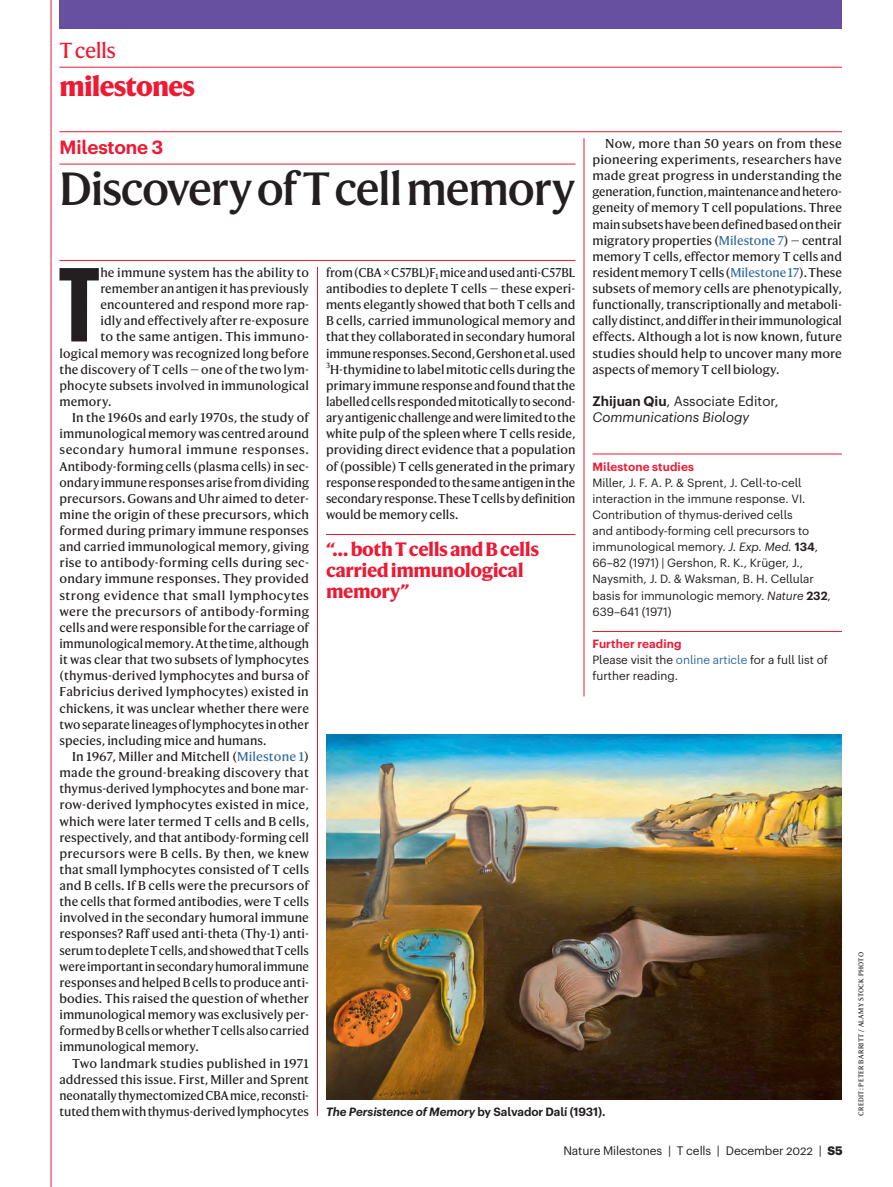
<style>
.page{position:relative;width:893px;height:1187px;background:#fff}
.page>*{position:absolute;margin:0;border:0;box-sizing:border-box;transform-origin:0 0}
.t1{font:700 102.6px "Graphik X Cond";color:#231f20}
.t2{font:500 45px "Harding";letter-spacing:-.03em;color:#231f20}
.t3{font:800 27px "Harding";letter-spacing:-.03em;color:#ed1a33}
.t4{font:21px "Harding Text";letter-spacing:-.025em;color:#ed1a33}
.t5{font:700 18.75px/21px "Harding Text";letter-spacing:-.025em;color:#ed1a33}
.t6{font:600 18.75px "Graphik Naturel";letter-spacing:-.01em;color:#ed1a33}
.t7{font:italic 13.5px/16px "Graphik Naturel";color:#231f20}
.t8{font:12.3px/16px "Harding Text";letter-spacing:.005em;color:#231f20;text-align:justify}
.t9{font:12.3px "Harding Text";letter-spacing:.03em;color:#231f20}
.t10{font:12.3px "Harding Text";letter-spacing:.04em;color:#231f20}
.t11{font:12px "Graphik Naturel";letter-spacing:-.01em;color:#231f20}
.t12{font:11.7px/16px "Graphik Naturel";color:#231f20}
.t13{font:italic 600 11.7px "Graphik Naturel";letter-spacing:-.005em;color:#231f20}
.t14{font:600 11.7px "Graphik Naturel";letter-spacing:.01em;color:#ed1a33}
.t15{font:6.75px "Harding Text";letter-spacing:.05em;color:#231f20}
.s1{color:#326a9f}
.s2{font-weight:600;font-style:normal}
.s3{font-style:normal}
.s4{font-style:italic}
.s5{font-weight:600}
.s6{font-weight:600;color:#ed1a33}
.s7{font-weight:700}
</style>
<div class="page">
<hr style="left:592px;top:453px;width:250px;height:1px;background:#ed1a33">
<hr style="left:592px;top:631px;width:250px;height:1px;background:#ed1a33">
<hr style="left:60px;top:164px;width:515px;height:1px;background:#ed1a33">
<hr style="left:326px;top:534px;width:249px;height:1px;background:#ed1a33">
<hr style="left:60px;top:260px;width:515px;height:1px;background:#ed1a33">
<hr style="left:584px;top:138px;width:1px;height:558px;background:#ed1a33">
<hr style="left:317px;top:267px;width:1px;height:848px;background:#ed1a33">
<img style="left:326px;top:734px;width:516px;height:365px">
<hr style="left:51px;top:0;width:1px;height:1186px;background:#ed1a33">
<hr style="left:60px;top:131px;width:782px;height:1px;background:#ed1a33">
<hr style="left:60px;top:67px;width:782px;height:1px;background:#ed1a33">
<div style="left:60px;top:0;width:782px;height:29px;background:#6850a1"></div>
<h3 class="t4" style="left:60px;top:37px;width:58px">T cells</h3>
<h3 class="t3" style="left:60px;top:70px;width:137px">milestones</h3>
<p class="t8" style="left:592px;top:135px;width:251px;text-align:left;text-indent:13px">Now, more than 50 years on from these pioneering experiments, researchers have made great progress in understanding the generation, function, maintenance and hetero&shy;geneity of memory T cell populations. Three main subsets have been defined based on their migratory properties (<span class="s1">Milestone 7</span>) — central memory T cells, effector memory T cells and resident memory T cells (<span class="s1">Milestone 17</span>). These subsets of memory cells are phenotypically, functionally, transcriptionally and metaboli&shy;cally distinct, and differ in their immunological effects. Although a lot is now known, future studies should help to uncover many more aspects of memory T cell biology.</p>
<p class="t7" style="left:592px;top:392px;width:188px"><span class="s2">Zhijuan Qiu</span><span class="s3">, Associate Editor,<br></span>Communications Biology</p>
<p class="t14" style="left:592px;top:457px;width:103px">Milestone studies</p>
<p class="t12" style="left:592px;top:473px;width:240px">Miller, J. F. A. P. &amp; Sprent, J. Cell-to-cell interaction in the immune response. VI.<br>Contribution of thymus-derived cells<br>and antibody-forming cell precursors to immunological memory. <span class="s4">J. Exp. Med.</span> <span class="s5">134</span>, 66–82 (1971) | Gershon, R. K., Krüger, J., Naysmith, J. D. &amp; Waksman, B. H. Cellular basis for immunologic memory. <span class="s4">Nature</span> <span class="s5">232</span>, 639–641 (1971)</p>
<p class="t12" style="left:592px;top:635px;width:237px"><span class="s6">Further reading<br></span>Please visit the <span class="s1">online article</span> for a full list of further reading.</p>
<h3 class="t6" style="left:60px;top:133px;width:105px">Milestone 3</h3>
<h2 class="t2" style="left:60px;top:162px;width:517px">Discovery of T cell memory</h2>
<p class="t8" style="left:326px;top:265px;width:251px">from (CBA × C57BL)F<sub>1</sub> mice and used anti-C57BL antibodies to deplete T cells — these experi&shy;ments elegantly showed that both T cells and B cells, carried immunological memory and that they collaborated in secondary humoral immune responses. Second, Gershon et al. used <sup>3</sup>H-thymidine to label mitotic cells during the primary immune response and found that the labelled cells responded mitotically to second&shy;ary antigenic challenge and were limited to the white pulp of the spleen where T cells reside, providing direct evidence that a population of (possible) T cells generated in the primary response responded to the same antigen in the secondary response. These T cells by definition would be memory cells.</p>
<h1 class="t1" style="left:58px;top:231px;width:44px">T</h1>
<p class="t8" style="left:100px;top:265px;width:210px">he immune system has the ability to</p>
<p class="t8" style="left:100px;top:281px;width:210px">remember an antigen it has previously</p>
<p class="t8" style="left:100px;top:297px;width:210px">encountered and respond more rap-</p>
<p class="t8" style="left:100px;top:313px;width:210px">idly and effectively after re-exposure</p>
<p class="t8" style="left:100px;top:329px;width:210px">to the same antigen. This immuno-</p>
<p class="t8" style="left:60px;top:345px;width:251px">logical memory was recognized long before</p>
<p class="t8" style="left:60px;top:361px;width:251px">the discovery of T cells — one of the two lym-</p>
<p class="t8" style="left:60px;top:377px;width:251px">phocyte subsets involved in immunological</p>
<p class="t8" style="left:60px;top:394px;width:53px">memory.</p>
<p class="t8" style="left:72px;top:410px;width:238px">In the 1960s and early 1970s, the study of</p>
<p class="t8" style="left:60px;top:426px;width:251px">immunological memory was centred around</p>
<p class="t10" style="left:60px;top:442px;width:251px">secondary humoral immune responses.</p>
<p class="t8" style="left:60px;top:458px;width:251px">Antibody-forming cells (plasma cells) in sec-</p>
<p class="t8" style="left:60px;top:474px;width:251px">ondary immune responses arise from dividing</p>
<p class="t8" style="left:60px;top:490px;width:251px">precursors. Gowans and Uhr aimed to deter-</p>
<p class="t8" style="left:60px;top:506px;width:251px">mine the origin of these precursors, which</p>
<p class="t8" style="left:60px;top:523px;width:251px">formed during primary immune responses</p>
<p class="t8" style="left:60px;top:539px;width:251px">and carried immunological memory, giving</p>
<p class="t8" style="left:60px;top:555px;width:251px">rise to antibody-forming cells during sec-</p>
<p class="t8" style="left:60px;top:571px;width:251px">ondary immune responses. They provided</p>
<p class="t9" style="left:60px;top:587px;width:251px">strong evidence that small lymphocytes</p>
<p class="t8" style="left:60px;top:603px;width:251px">were the precursors of antibody-forming</p>
<p class="t8" style="left:60px;top:619px;width:251px">cells and were responsible for the carriage of</p>
<p class="t8" style="left:60px;top:635px;width:251px">immunological memory. At the time, although</p>
<p class="t8" style="left:60px;top:652px;width:251px">it was clear that two subsets of lymphocytes</p>
<p class="t8" style="left:60px;top:668px;width:251px">(thymus-derived lymphocytes and bursa of</p>
<p class="t8" style="left:60px;top:684px;width:251px">Fabricius derived lymphocytes) existed in</p>
<p class="t8" style="left:60px;top:700px;width:251px">chickens, it was unclear whether there were</p>
<p class="t8" style="left:60px;top:716px;width:251px">two separate lineages of lymphocytes in other</p>
<p class="t8" style="left:60px;top:732px;width:208px">species, including mice and humans.</p>
<p class="t8" style="left:72px;top:748px;width:238px">In 1967, Miller and Mitchell (<span class="s1">Milestone 1</span>)</p>
<p class="t8" style="left:60px;top:764px;width:251px">made the ground-breaking discovery that</p>
<p class="t8" style="left:60px;top:781px;width:251px">thymus-derived lymphocytes and bone mar-</p>
<p class="t8" style="left:60px;top:797px;width:251px">row-derived lymphocytes existed in mice,</p>
<p class="t8" style="left:60px;top:813px;width:251px">which were later termed T cells and B cells,</p>
<p class="t8" style="left:60px;top:829px;width:251px">respectively, and that antibody-forming cell</p>
<p class="t8" style="left:60px;top:845px;width:251px">precursors were B cells. By then, we knew</p>
<p class="t8" style="left:60px;top:861px;width:251px">that small lymphocytes consisted of T cells</p>
<p class="t8" style="left:60px;top:877px;width:251px">and B cells. If B cells were the precursors of</p>
<p class="t8" style="left:60px;top:893px;width:251px">the cells that formed antibodies, were T cells</p>
<p class="t8" style="left:60px;top:910px;width:251px">involved in the secondary humoral immune</p>
<p class="t8" style="left:60px;top:926px;width:249px">responses? Raff used anti-theta (Thy-1) anti-</p>
<p class="t8" style="left:60px;top:942px;width:251px">serum to deplete T cells, and showed that T cells</p>
<p class="t8" style="left:60px;top:958px;width:251px">were important in secondary humoral immune</p>
<p class="t8" style="left:60px;top:974px;width:251px">responses and helped B cells to produce anti-</p>
<p class="t8" style="left:60px;top:990px;width:251px">bodies. This raised the question of whether</p>
<p class="t8" style="left:60px;top:1006px;width:251px">immunological memory was exclusively per-</p>
<p class="t8" style="left:60px;top:1022px;width:251px">formed by B cells or whether T cells also carried</p>
<p class="t8" style="left:60px;top:1039px;width:141px">immunological memory.</p>
<p class="t8" style="left:72px;top:1055px;width:238px">Two landmark studies published in 1971</p>
<p class="t8" style="left:60px;top:1071px;width:251px">addressed this issue. First, Miller and Sprent</p>
<p class="t8" style="left:60px;top:1087px;width:251px">neonatally thymectomized CBA mice, reconsti-</p>
<p class="t8" style="left:60px;top:1103px;width:251px">tuted them with thymus-derived lymphocytes</p>
<h3 class="t5" style="left:326px;top:539px;width:215px">“... both T cells and B cells carried immunological memory”</h3>
<p class="t13" style="left:326px;top:1102px;width:281px">The Persistence of Memory <span class="s3">by Salvador Dalí (1931).</span></p>
<p class="t11" style="left:563px;top:1141px;width:281px">Nature Milestones | T cells | December 2022 | <span class="s7">S5</span></p>
<p class="t15" style="left:857px;top:1115px;width:165px;rotate:-90deg">CREDIT: PETER BARRITT / ALAMY STOCK PHOTO</p>
</div>
